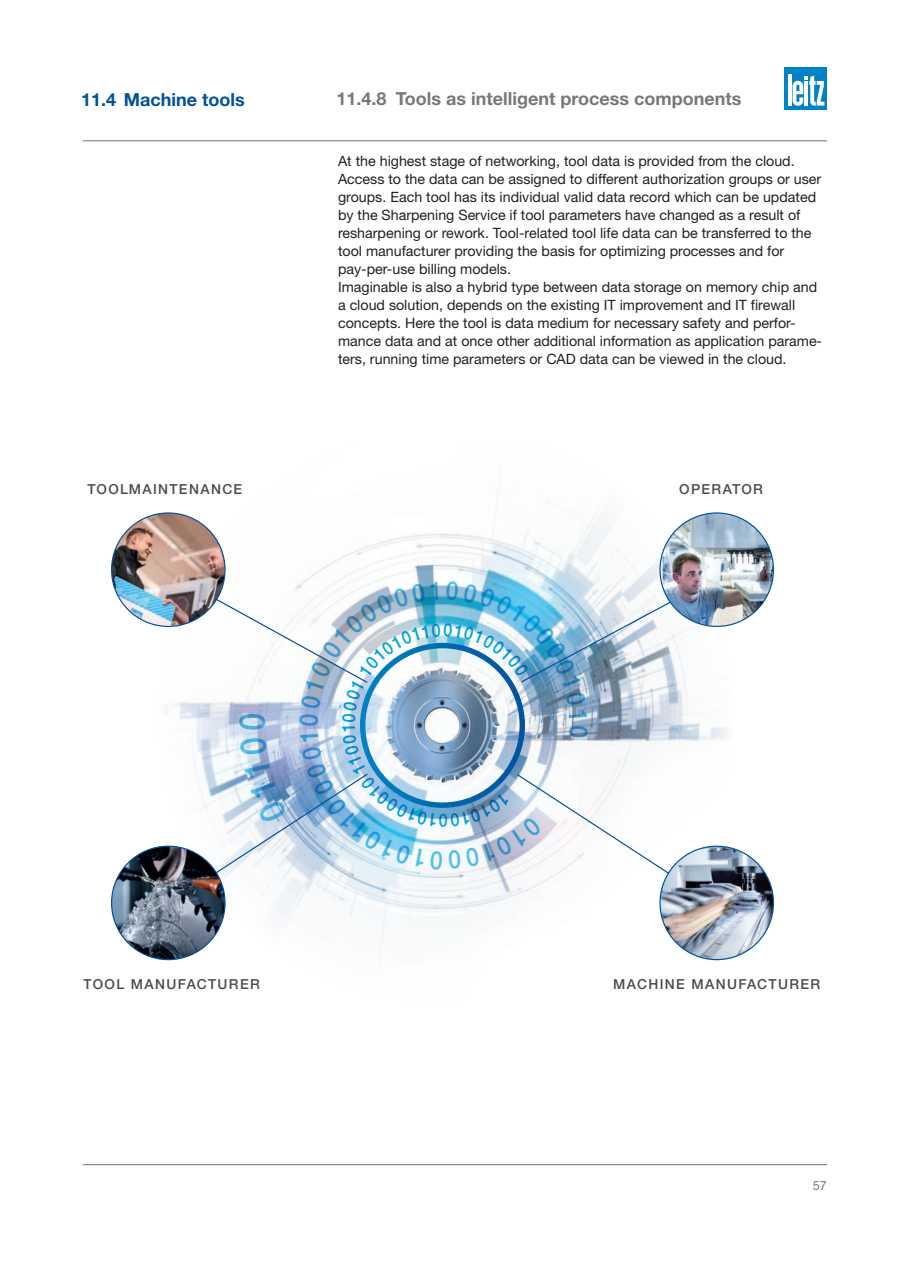
<style>
.page{position:relative;width:910px;height:1280px;background:#fff}
.page>*{position:absolute;margin:0;border:0;box-sizing:border-box;transform-origin:0 0}
._75hel_bold_12_14_ti{font:700 18px "Helvetica Neue LT Pro";color:#76787b}
._75hel_bold_12_14_ti-2{font:700 18px "Helvetica Neue LT Pro";color:#01519b}
.t1{font:500 18px "Helvetica Neue LT Pro";color:#00a8e4;scale:.9 1}
._55hel_rom_9_5_12_au{font:14.25px/18px "Helvetica Neue LT Pro";color:#231f20}
.t2{font:500 13.8px "Helvetica Neue LT Pro";letter-spacing:.095em;color:#4b4c4d}
.t3{font:12.75px "Helvetica Neue LT Pro";color:#76787b}
</style>
<div class="page">
<div style="left:784px;top:67px;width:43px;height:42px;background:#0083c6"></div>
<hr style="left:788px;top:74px;width:3px;height:32px;background:#fff">
<svg style="left:792px;top:76px;width:32px;height:30px"></svg>
<hr style="left:83px;top:1164px;width:744px;height:1px;background:#76787b">
<hr style="left:83px;top:140px;width:744px;height:1px;background:#76787b">
<img style="left:159px;top:512px;width:574px;height:449px">
<img style="left:112px;top:846px;width:113px;height:114px;border-radius:57px">
<img style="left:660px;top:846px;width:113px;height:114px;border-radius:57px">
<img style="left:112px;top:513px;width:113px;height:112px">
<img style="left:663px;top:513px;width:110px;height:113px">
<img style="left:167px;top:573px;width:556px;height:336px">
<p class="_75hel_bold_12_14_ti-2" style="left:81px;top:88px;width:165px">11.4 Machine tools</p>
<p class="_75hel_bold_12_14_ti" style="left:336px;top:88px;width:407px">11.4.8 Tools as intelligent process components</p>
<p class="_55hel_rom_9_5_12_au" style="left:338px;top:151px;width:485px">At the highest stage of networking, tool data is provided from the cloud.<br>Access to the data can be assigned to different authorization groups or user groups. Each tool has its individual valid data record which can be updated by the Sharpening Service if tool parameters have changed as a result of resharpening or rework. Tool-related tool life data can be transferred to the tool manufacturer providing the basis for optimizing processes and for</p>
<p class="_55hel_rom_9_5_12_au" style="left:338px;top:259px;width:174px">pay-per-use billing models.</p>
<p class="_55hel_rom_9_5_12_au" style="left:338px;top:277px;width:486px">Imaginable is also a hybrid type between data storage on memory chip and a cloud solution, depends on the existing IT improvement and IT firewall concepts. Here the tool is data medium for necessary safety and perfor&shy;mance data and at once other additional information as application parame&shy;ters, running time parameters or CAD data can be viewed in the cloud.</p>
<p class="t2" style="left:87px;top:481px;width:156px">TOOLMAINTENANCE</p>
<p class="t2" style="left:679px;top:481px;width:85px">OPERATOR</p>
<p class="t2" style="left:84px;top:976px;width:178px">TOOL MANUFACTURER</p>
<p class="t1" style="left:448px;top:831px;width:12px;rotate:-180deg">0</p>
<p class="t2" style="left:613px;top:976px;width:208px">MACHINE MANUFACTURER</p>
<p class="t3" style="left:813px;top:1177px;width:16px">57</p>
</div>
